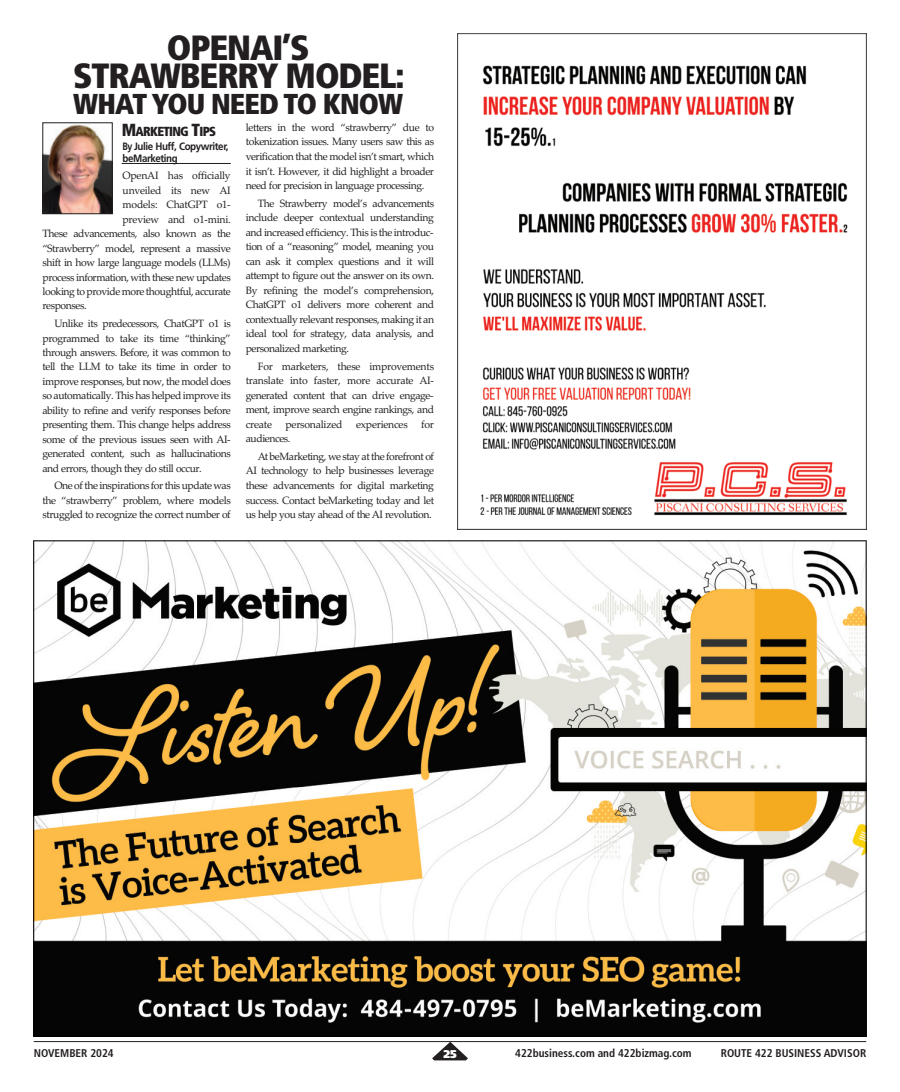
<style>
.page{position:relative;width:900px;height:1092px;background:#fff}
.page>*{position:absolute;margin:0;border:0;box-sizing:border-box;transform-origin:0 0}
.t1{font:900 condensed 35px/28.1px "Frutiger";letter-spacing:-.03em;color:#231f20;text-align:center}
.t2{font:900 condensed 28.75px "Frutiger";letter-spacing:-.03em;color:#231f20}
.t3{font:900 condensed 13.12px "Frutiger";letter-spacing:-.055em;color:#231f20;scale:.95 1}
.t4{font:700 condensed 11.25px "Frutiger";color:#231f20}
.t5{font:900 11.25px "Frutiger";color:#fff}
.t6{font:10.62px/14.5px "Palatino Linotype";letter-spacing:-.04em;color:#231f20;text-align:justify}
.t7{font:10.62px "Palatino Linotype";letter-spacing:-.02em;color:#231f20}
.t8{font:700 10.62px/12.4px "Frutiger";letter-spacing:-.04em;color:#231f20;scale:.84 1}
.s1{font-size:17.5px}
</style>
<div class="page">
<hr style="left:34px;top:1041px;width:832px;height:1px;background:#231f20">
<svg style="left:432px;top:1041px;width:36px;height:19px"></svg>
<img style="left:34px;top:540px;width:833px;height:496px">
<hr style="left:122px;top:163px;width:109px;height:1px;background:#231f20">
<img style="left:44px;top:124px;width:67px;height:88px">
<div style="left:42px;top:122px;width:71px;height:92px;border:1px solid #231f20"></div>
<img style="left:457px;top:34px;width:409px;height:495px">
<h1 class="t1" style="left:73px;top:37px;width:333px">OPENAI’S<br>STRAWBERRY MODEL:</h1>
<h2 class="t2" style="left:73px;top:92px;width:332px">WHAT YOU NEED TO KNOW</h2>
<p class="t3" style="left:122px;top:126px;width:101px"><span class="s1">M</span>ARKETING <span class="s1">T</span>IPS</p>
<p class="t8" style="left:123px;top:141px;width:128px">By Julie Huff, Copywriter, beMarketing</p>
<p class="t7" style="left:123px;top:169px;width:110px">OpenAI has officially</p>
<p class="t7" style="left:123px;top:184px;width:110px">unveiled its new AI</p>
<p class="t7" style="left:123px;top:198px;width:110px">models: ChatGPT o1-</p>
<p class="t7" style="left:123px;top:213px;width:110px">preview and o1-mini.</p>
<p class="t6" style="left:42px;top:226px;width:190px">These advancements, also known as the</p>
<p class="t6" style="left:42px;top:241px;width:190px">“Strawberry” model, represent a massive</p>
<p class="t6" style="left:42px;top:255px;width:190px">shift in how large language models (LLMs)</p>
<p class="t6" style="left:42px;top:269px;width:190px">process information, with these new updates</p>
<p class="t6" style="left:42px;top:284px;width:190px">looking to provide more thoughtful, accurate</p>
<p class="t6" style="left:42px;top:298px;width:46px">responses.</p>
<p class="t6" style="left:42px;top:316px;width:190px;text-indent:12px">Unlike its predecessors, ChatGPT o1 is programmed to take its time “thinking” through answers. Before, it was common to tell the LLM to take its time in order to improve responses, but now, the model does so automatically. This has helped improve its ability to refine and verify responses before presenting them. This change helps address some of the previous issues seen with AI&shy;generated content, such as hallucinations and errors, though they do still occur.</p>
<p class="t6" style="left:42px;top:478px;width:190px;text-indent:12px">One of the inspirations for this update was the “strawberry” problem, where models struggled to recognize the correct number of</p>
<p class="t6" style="left:246px;top:120px;width:190px">letters in the word “strawberry” due to tokenization issues. Many users saw this as verification that the model isn’t smart, which it isn’t. However, it did highlight a broader need for precision in language processing.</p>
<p class="t6" style="left:246px;top:196px;width:190px;text-indent:12px">The Strawberry model’s advancements include deeper contextual understanding and increased efficiency. This is the introduc&shy;tion of a “reasoning” model, meaning you can ask it complex questions and it will attempt to figure out the answer on its own.<br>By refining the model’s comprehension, ChatGPT o1 delivers more coherent and contextually relevant responses, making it an ideal tool for strategy, data analysis, and personalized marketing.</p>
<p class="t6" style="left:246px;top:358px;width:190px;text-indent:12px">For marketers, these improvements translate into faster, more accurate AI&shy;generated content that can drive engage&shy;ment, improve search engine rankings, and create</p>
<p class="t7" style="left:286px;top:418px;width:59px">personalized</p>
<p class="t7" style="left:356px;top:418px;width:53px">experiences</p>
<p class="t6" style="left:421px;top:417px;width:14px">for</p>
<p class="t6" style="left:258px;top:430px;width:178px;line-height:17.6px;text-indent:-12px">audiences.<br>At beMarketing, we stay at the forefront of</p>
<p class="t6" style="left:246px;top:463px;width:190px">AI technology to help businesses leverage these advancements for digital marketing success. Contact beMarketing today and let us help you stay ahead of the AI revolution.</p>
<p class="t4" style="left:34px;top:1048px;width:82px">NOVEMBER 2024</p>
<p class="t5" style="left:444px;top:1049px;width:15px">25</p>
<p class="t4" style="left:515px;top:1048px;width:178px">422business.com and 422bizmag.com</p>
<p class="t4" style="left:721px;top:1048px;width:147px">ROUTE 422 BUSINESS ADVISOR</p>
</div>
